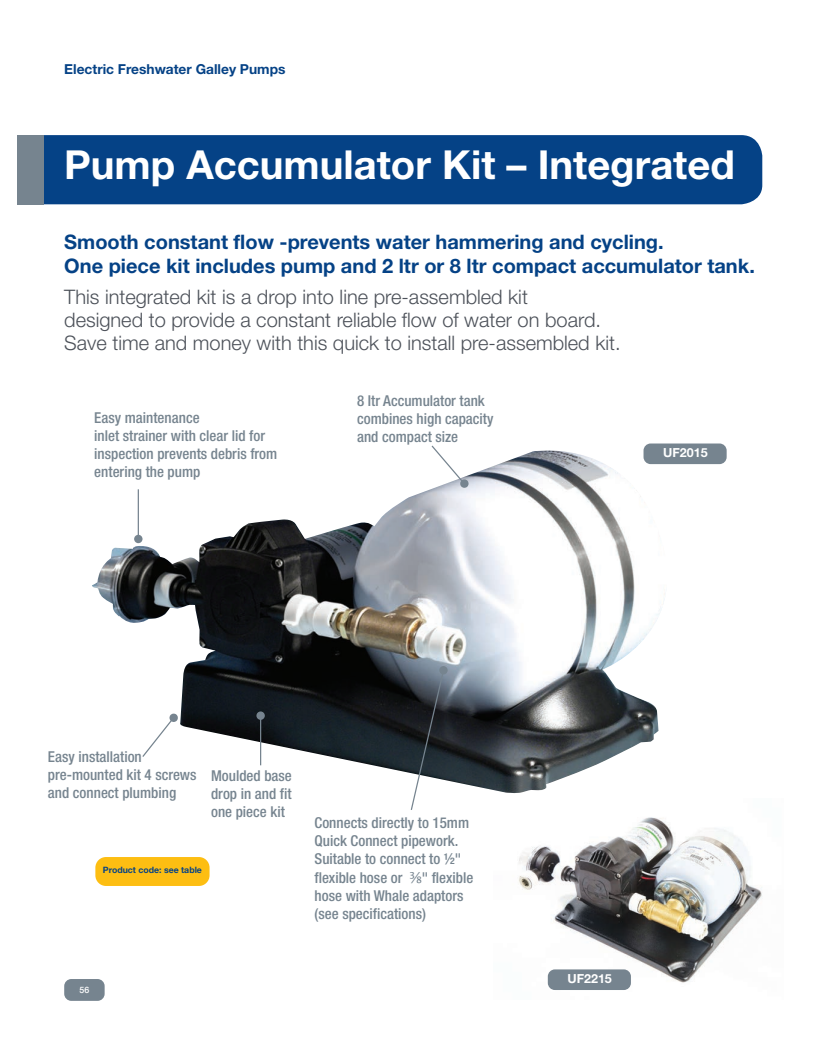
<style>
.page{position:relative;width:823px;height:1048px;background:#fff}
.page>*{position:absolute;margin:0;border:0;box-sizing:border-box;transform-origin:0 0}
.t1{font:700 40px "Helvetica Neue LT Std";color:#fff}
.t2{font:300 20px/23.4px "Helvetica Neue LT Std";color:#4c5159}
.t3{font:700 20px/24px "Helvetica Neue LT Std";color:#054286}
.t4{font:500 condensed 15px/18px "Helvetica Neue LT Std";color:#76848f}
.t5{font:700 13.75px "Helvetica Neue LT Std";color:#054286}
.t6{font:700 12.5px "Helvetica Neue LT Std";color:#fff}
.t7{font:700 8.75px "Helvetica Neue LT Std";color:#054286}
.t8{font:500 8.75px "Helvetica Neue";color:#fff}
.s1{font-family:"Lucida Grande";font-weight:400;font-stretch:normal}
</style>
<div class="page">
<img style="left:519px;top:817px;width:243px;height:172px">
<div style="left:43px;top:135px;width:719px;height:69px;background:#054286"></div>
<div style="left:18px;top:135px;width:25px;height:69px;background:#76848f"></div>
<div style="left:64px;top:979px;width:41px;height:21px;background:#76848f;border-radius:7px"></div>
<img style="left:92px;top:450px;width:575px;height:343px">
<svg style="left:141px;top:713px;width:37px;height:45px"></svg>
<div style="left:134px;top:535px;width:8px;height:8px;background:#76848f;border-radius:50%"></div>
<hr style="left:138px;top:489px;width:1px;height:48px;background:#76848f">
<div style="left:256px;top:711px;width:9px;height:9px;background:#76848f;border-radius:50%"></div>
<hr style="left:260px;top:717px;width:1px;height:48px;background:#76848f">
<svg style="left:430px;top:445px;width:39px;height:43px"></svg>
<div style="left:95px;top:857px;width:114px;height:29px;background:#fdbe12;border-radius:11px"></div>
<svg style="left:410px;top:665px;width:38px;height:145px"></svg>
<div style="left:643px;top:443px;width:83px;height:21px;background:#76848f;border-radius:7px"></div>
<div style="left:547px;top:969px;width:84px;height:21px;background:#76848f;border-radius:7px"></div>
<p class="t5" style="left:64px;top:64px;width:223px">Electric Freshwater Galley Pumps</p>
<h1 class="t1" style="left:64px;top:151px;width:672px">Pump Accumulator Kit – Integrated</h1>
<h2 class="t3" style="left:64px;top:231px;width:692px">Smooth constant flow -prevents water hammering and cycling.<br>One piece kit includes pump and 2 ltr or 8 ltr compact accumulator tank.</h2>
<h2 class="t2" style="left:64px;top:287px;width:557px">This integrated kit is a drop into line pre-assembled kit<br>designed to provide a constant reliable flow of water on board.<br>Save time and money with this quick to install pre-assembled kit.</h2>
<p class="t4" style="left:94px;top:410px;width:184px">Easy maintenance<br>inlet strainer with clear lid for inspection prevents debris from entering the pump</p>
<p class="t4" style="left:357px;top:393px;width:138px">8 Itr Accumulator tank combines high capacity and compact size</p>
<p class="t6" style="left:663px;top:448px;width:46px">UF2015</p>
<p class="t4" style="left:48px;top:749px;width:150px">Easy installation pre-mounted kit 4 screws and connect plumbing</p>
<p class="t4" style="left:211px;top:767px;width:82px;text-align:justify">Moulded base drop in and fit one piece kit</p>
<p class="t7" style="left:103px;top:867px;width:101px">Product code: see table</p>
<p class="t4" style="left:314px;top:814px;width:160px">Connects directly to 15mm<br>Quick Connect pipework.<br>Suitable to connect to ½" flexible hose or <span class="s1">⅜</span>" flexible hose with Whale adaptors (see specifications)</p>
<p class="t8" style="left:80px;top:984px;width:11px">56</p>
<p class="t6" style="left:567px;top:974px;width:46px">UF2215</p>
</div>
